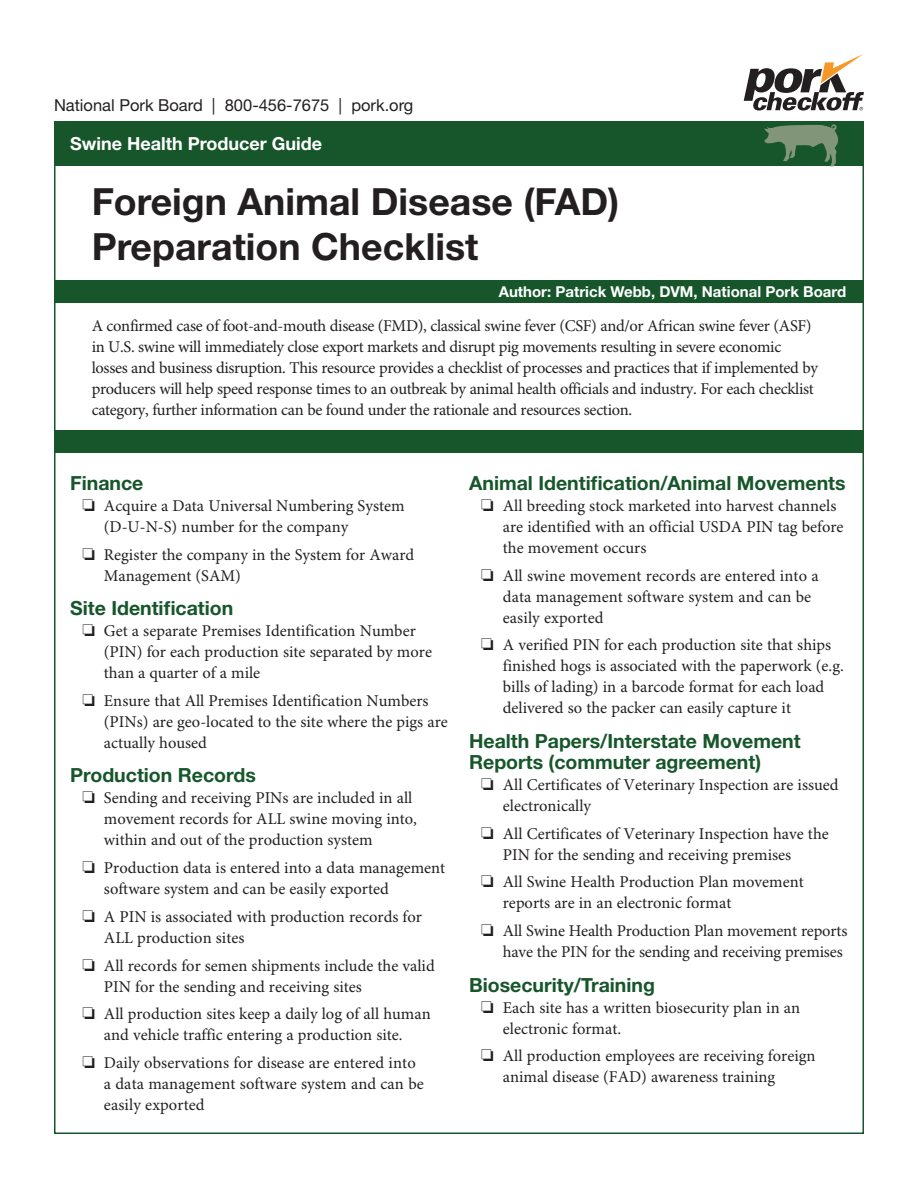
<style>
.page{position:relative;width:918px;height:1188px;background:#fff}
.page>*{position:absolute;margin:0;border:0;box-sizing:border-box;transform-origin:0 0}
.t1{font:700 37.5px/45px "Helvetica Neue LT Std";color:#231f20}
.t2{font:700 19.5px/21px "Helvetica Neue LT Std";color:#17562b}
.t3{font:700 18px "Helvetica Neue LT Std";color:#fff}
.t4{font:16.5px/21px "Minion Pro";color:#231f20}
.t5{font:16.5px/21px "Minion Pro";letter-spacing:-.02em;color:#231f20}
.t6{font:16.5px "Helvetica Neue LT Std";color:#231f20}
.t7{font:700 15px "Helvetica Neue LT Std";color:#fff}
</style>
<div class="page">
<div style="left:41px;top:48px;width:836px;height:74px;background:#fff;border:2px solid #fff"></div>
<div style="left:54px;top:122px;width:810px;height:44px;background:#17562b"></div>
<svg style="left:744px;top:54px;width:120px;height:57px"></svg>
<svg style="left:764px;top:124px;width:74px;height:43px"></svg>
<div style="left:54px;top:281px;width:810px;height:22px;background:#17562b"></div>
<div style="left:54px;top:431px;width:810px;height:22px;background:#17562b"></div>
<p class="t6" style="left:54px;top:95px;width:361px">National Pork Board | 800-456-7675 | pork.org</p>
<p class="t3" style="left:70px;top:133px;width:253px">Swine Health Producer Guide</p>
<h1 class="t1" style="left:92px;top:178px;width:529px">Foreign Animal Disease (FAD)<br>Preparation Checklist</h1>
<p class="t7" style="left:499px;top:283px;width:349px">Author: Patrick Webb, DVM, National Pork Board</p>
<p class="t5" style="left:92px;top:316px;width:728px">A confirmed case of foot-and-mouth disease (FMD), classical swine fever (CSF) and/or African swine fever (ASF) in U.S. swine will immediately close export markets and disrupt pig movements resulting in severe economic losses and business disruption. This resource provides a checklist of processes and practices that if implemented by producers will help speed response times to an outbreak by animal health officials and industry. For each checklist category, further information can be found under the rationale and resources section.</p>
<p class="t2" style="left:70px;top:472px;width:75px">Finance</p>
<p class="t4" style="left:104px;top:496px;width:302px;text-indent:-22px">❏ Acquire a Data Universal Numbering System (D-U-N-S) number for the company</p>
<p class="t4" style="left:104px;top:545px;width:312px;text-indent:-22px">❏ Register the company in the System for Award<br>Management (SAM)</p>
<p class="t2" style="left:70px;top:597px;width:165px">Site Identification</p>
<p class="t4" style="left:104px;top:621px;width:330px;text-indent:-22px">❏ Get a separate Premises Identification Number (PIN) for each production site separated by more than a quarter of a mile</p>
<p class="t4" style="left:104px;top:691px;width:345px;text-indent:-22px">❏ Ensure that All Premises Identification Numbers (PINs) are geo-located to the site where the pigs are actually housed</p>
<p class="t2" style="left:70px;top:765px;width:187px">Production Records</p>
<p class="t4" style="left:104px;top:788px;width:315px;text-indent:-22px">❏ Sending and receiving PINs are included in all movement records for ALL swine moving into, within and out of the production system</p>
<p class="t4" style="left:104px;top:858px;width:343px;text-indent:-22px">❏ Production data is entered into a data management software system and can be easily exported</p>
<p class="t4" style="left:104px;top:907px;width:320px;text-indent:-22px">❏ A PIN is associated with production records for<br>ALL production sites</p>
<p class="t4" style="left:104px;top:956px;width:332px;text-indent:-22px">❏ All records for semen shipments include the valid<br>PIN for the sending and receiving sites</p>
<p class="t4" style="left:82px;top:1004px;width:350px;text-align:center">❏ All production sites keep a daily log of all human and vehicle traffic entering a production site.</p>
<p class="t4" style="left:104px;top:1053px;width:321px;text-indent:-22px">❏ Daily observations for disease are entered into a data management software system and can be easily exported</p>
<p class="t2" style="left:469px;top:472px;width:378px">Animal Identification/Animal Movements</p>
<p class="t4" style="left:503px;top:496px;width:342px;text-indent:-22px">❏ All breeding stock marketed into harvest channels are identified with an official USDA PIN tag before the movement occurs</p>
<p class="t4" style="left:503px;top:566px;width:317px;text-indent:-22px">❏ All swine movement records are entered into a data management software system and can be easily exported</p>
<p class="t4" style="left:503px;top:635px;width:342px;text-indent:-22px">❏ A verified PIN for each production site that ships finished hogs is associated with the paperwork (e.g. bills of lading) in a barcode format for each load delivered so the packer can easily capture it</p>
<p class="t2" style="left:469px;top:730px;width:333px">Health Papers/Interstate Movement<br>Reports (commuter agreement)</p>
<p class="t4" style="left:503px;top:775px;width:337px;text-indent:-22px">❏ All Certificates of Veterinary Inspection are issued electronically</p>
<p class="t4" style="left:503px;top:824px;width:327px;text-indent:-22px">❏ All Certificates of Veterinary Inspection have the<br>PIN for the sending and receiving premises</p>
<p class="t4" style="left:503px;top:872px;width:302px;text-indent:-22px">❏ All Swine Health Production Plan movement reports are in an electronic format</p>
<p class="t4" style="left:481px;top:921px;width:368px;text-align:right">❏ All Swine Health Production Plan movement reports have the PIN for the sending and receiving premises</p>
<p class="t2" style="left:469px;top:974px;width:187px">Biosecurity/Training</p>
<p class="t4" style="left:503px;top:998px;width:299px;text-indent:-22px">❏ Each site has a written biosecurity plan in an electronic format.</p>
<p class="t4" style="left:503px;top:1046px;width:314px;text-indent:-22px">❏ All production employees are receiving foreign animal disease (FAD) awareness training</p>
</div>
